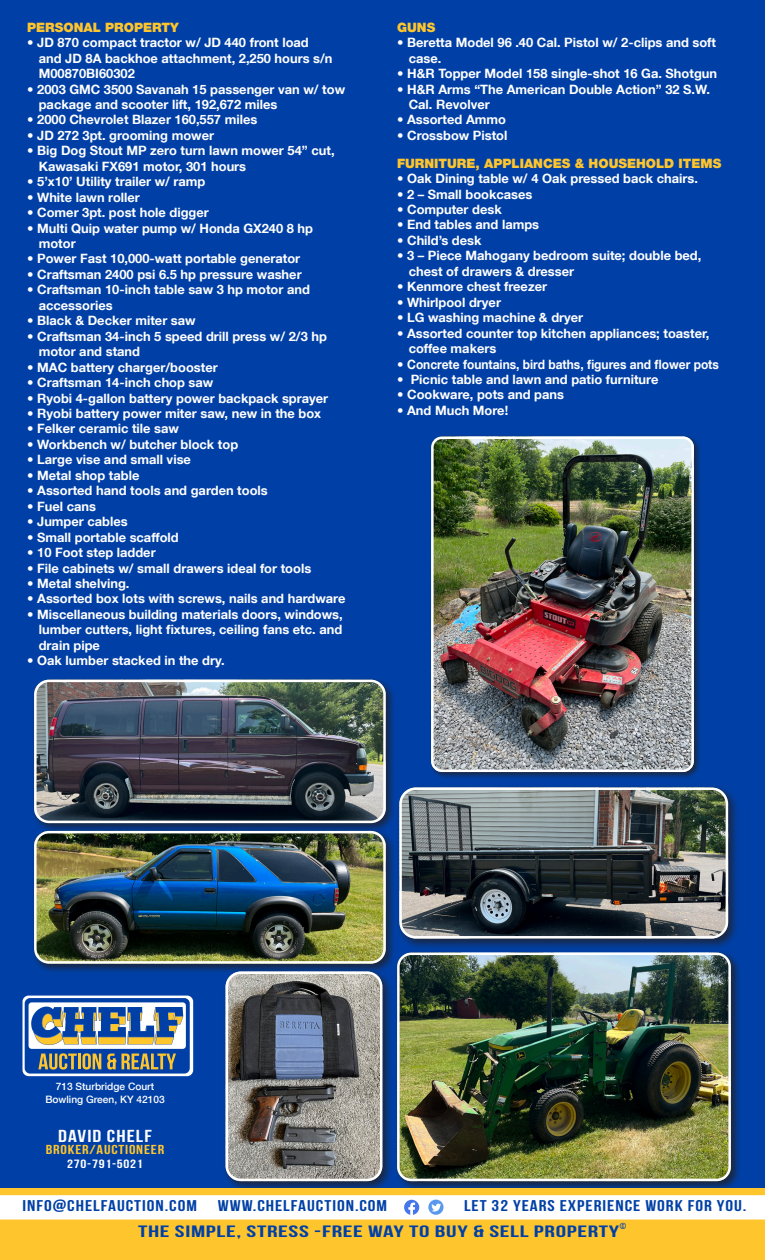
<style>
.page{position:relative;width:765px;height:1260px;background:#fff}
.page>*{position:absolute;margin:0;border:0;box-sizing:border-box;transform-origin:0 0}
.t1{font:17.38px "Bebas Neue";letter-spacing:.05em;color:#fff;scale:1.25 1}
.t2{font:16.5px "Bebas Neue";letter-spacing:.025em;color:#0040a6;scale:1.6 1}
.t3{font:15.62px "Bebas Neue";letter-spacing:.05em;color:#0040a6;scale:1.25 1}
.t4{font:13px "Bebas Neue";letter-spacing:.05em;color:#ffc52d;scale:1.25 1}
.t5{font:700 12.88px "Helvetica Neue LT Com";color:#fff}
.t6{font:900 12.88px "Helvetica Neue LT Com";color:#ffc52d}
.t7{font:12px "Bebas Neue";letter-spacing:.05em;color:#fff;scale:1.25 1}
.t8{font:500 10.12px/12.2px "Helvetica Neue LT Com";color:#fff;text-align:center}
.t9{font:8.75px "Bebas Neue";color:#0040a6}
</style>
<div class="page">
<div style="left:0;top:0;width:765px;height:1212px;background:#0040a6"></div>
<div style="left:31px;top:677px;width:366px;height:157px;background:#231f20;opacity:.75"></div>
<img style="left:35px;top:680px;width:351px;height:143px">
<div style="left:34px;top:680px;width:352px;height:143px;border:2px solid #fff;border-radius:14px"></div>
<div style="left:31px;top:828px;width:366px;height:146px;background:#231f20;opacity:.75"></div>
<img style="left:34px;top:831px;width:352px;height:133px">
<div style="left:34px;top:831px;width:352px;height:133px;border:2px solid #fff;border-radius:14px"></div>
<div style="left:394px;top:950px;width:347px;height:242px;background:#231f20;opacity:.75"></div>
<img style="left:397px;top:953px;width:334px;height:228px">
<div style="left:397px;top:953px;width:334px;height:228px;border:2px solid #fff;border-radius:13px"></div>
<div style="left:396px;top:784px;width:344px;height:167px;background:#231f20;opacity:.75"></div>
<img style="left:399px;top:787px;width:329px;height:152px">
<div style="left:399px;top:787px;width:329px;height:152px;border:2px solid #fff;border-radius:15px"></div>
<div style="left:223px;top:969px;width:171px;height:223px;background:#231f20;opacity:.75"></div>
<img style="left:226px;top:971px;width:155px;height:210px">
<div style="left:226px;top:971px;width:156px;height:210px;border:2px solid #fff;border-radius:14px"></div>
<div style="left:0;top:1188px;width:765px;height:72px;background:#ffc52d"></div>
<div style="left:0;top:1195px;width:765px;height:24px;background:#fff"></div>
<div style="left:23px;top:996px;width:170px;height:80px;background:#fff;border-radius:6px"></div>
<svg style="left:25px;top:998px;width:165px;height:76px"></svg>
<div style="left:429px;top:434px;width:273px;height:346px;background:#231f20;opacity:.75"></div>
<img style="left:431px;top:437px;width:263px;height:335px">
<div style="left:431px;top:437px;width:263px;height:335px;border:2px solid #fff;border-radius:10px"></div>
<p class="t6" style="left:27px;top:19px;width:153px">PERSONAL PROPERTY</p>
<p class="t5" style="left:27px;top:34px;width:283px">• JD 870 compact tractor w/ JD 440 front load</p>
<p class="t5" style="left:39px;top:50px;width:295px">and JD 8A backhoe attachment, 2,250 hours s/n</p>
<p class="t5" style="left:39px;top:65px;width:98px">M00870BI60302</p>
<p class="t5" style="left:27px;top:81px;width:320px">• 2003 GMC 3500 Savanah 15 passenger van w/ tow</p>
<p class="t5" style="left:39px;top:96px;width:240px">package and scooter lift, 192,672 miles</p>
<p class="t5" style="left:27px;top:112px;width:232px">• 2000 Chevrolet Blazer 160,557 miles</p>
<p class="t5" style="left:27px;top:127px;width:188px">• JD 272 3pt. grooming mower</p>
<p class="t5" style="left:27px;top:143px;width:309px">• Big Dog Stout MP zero turn lawn mower 54” cut,</p>
<p class="t5" style="left:39px;top:158px;width:209px">Kawasaki FX691 motor, 301 hours</p>
<p class="t5" style="left:27px;top:174px;width:180px">• 5’x10’ Utility trailer w/ ramp</p>
<p class="t5" style="left:27px;top:189px;width:114px">• White lawn roller</p>
<p class="t5" style="left:27px;top:204px;width:183px">• Comer 3pt. post hole digger</p>
<p class="t5" style="left:27px;top:220px;width:287px">• Multi Quip water pump w/ Honda GX240 8 hp</p>
<p class="t5" style="left:39px;top:235px;width:38px">motor</p>
<p class="t5" style="left:27px;top:251px;width:275px">• Power Fast 10,000-watt portable generator</p>
<p class="t5" style="left:27px;top:266px;width:276px">• Craftsman 2400 psi 6.5 hp pressure washer</p>
<p class="t5" style="left:27px;top:282px;width:284px">• Craftsman 10-inch table saw 3 hp motor and</p>
<p class="t5" style="left:39px;top:297px;width:75px">accessories</p>
<p class="t5" style="left:27px;top:313px;width:170px">• Black &amp; Decker miter saw</p>
<p class="t5" style="left:27px;top:328px;width:301px">• Craftsman 34-inch 5 speed drill press w/ 2/3 hp</p>
<p class="t5" style="left:39px;top:343px;width:103px">motor and stand</p>
<p class="t5" style="left:27px;top:359px;width:192px">• MAC battery charger/booster</p>
<p class="t5" style="left:27px;top:374px;width:188px">• Craftsman 14-inch chop saw</p>
<p class="t5" style="left:27px;top:390px;width:303px">• Ryobi 4-gallon battery power backpack sprayer</p>
<p class="t5" style="left:27px;top:405px;width:296px">• Ryobi battery power miter saw, new in the box</p>
<p class="t5" style="left:27px;top:421px;width:153px">• Felker ceramic tile saw</p>
<p class="t5" style="left:27px;top:436px;width:213px">• Workbench w/ butcher block top</p>
<p class="t5" style="left:27px;top:452px;width:165px">• Large vise and small vise</p>
<p class="t5" style="left:27px;top:467px;width:114px">• Metal shop table</p>
<p class="t5" style="left:27px;top:483px;width:242px">• Assorted hand tools and garden tools</p>
<p class="t5" style="left:27px;top:498px;width:70px">• Fuel cans</p>
<p class="t5" style="left:27px;top:513px;width:102px">• Jumper cables</p>
<p class="t5" style="left:27px;top:529px;width:153px">• Small portable scaffold</p>
<p class="t5" style="left:27px;top:544px;width:130px">• 10 Foot step ladder</p>
<p class="t5" style="left:27px;top:560px;width:286px">• File cabinets w/ small drawers ideal for tools</p>
<p class="t5" style="left:27px;top:575px;width:104px">• Metal shelving.</p>
<p class="t5" style="left:27px;top:591px;width:320px">• Assorted box lots with screws, nails and hardware</p>
<p class="t5" style="left:27px;top:606px;width:317px">• Miscellaneous building materials doors, windows,</p>
<p class="t5" style="left:39px;top:622px;width:305px">lumber cutters, light fixtures, ceiling fans etc. and</p>
<p class="t5" style="left:39px;top:637px;width:63px">drain pipe</p>
<p class="t5" style="left:27px;top:653px;width:199px">• Oak lumber stacked in the dry.</p>
<p class="t6" style="left:397px;top:19px;width:40px">GUNS</p>
<p class="t5" style="left:397px;top:34px;width:321px">• Beretta Model 96 .40 Cal. Pistol w/ 2-clips and soft</p>
<p class="t5" style="left:409px;top:50px;width:34px">case.</p>
<p class="t5" style="left:397px;top:65px;width:322px">• H&amp;R Topper Model 158 single-shot 16 Ga. Shotgun</p>
<p class="t5" style="left:397px;top:81px;width:314px">• H&amp;R Arms “The American Double Action” 32 S.W.</p>
<p class="t5" style="left:409px;top:96px;width:83px">Cal. Revolver</p>
<p class="t5" style="left:397px;top:112px;width:110px">• Assorted Ammo</p>
<p class="t5" style="left:397px;top:127px;width:112px">• Crossbow Pistol</p>
<p class="t6" style="left:397px;top:155px;width:326px">FURNITURE, APPLIANCES &amp; HOUSEHOLD ITEMS</p>
<p class="t5" style="left:397px;top:170px;width:302px">• Oak Dining table w/ 4 Oak pressed back chairs.</p>
<p class="t5" style="left:397px;top:186px;width:137px">• 2 – Small bookcases</p>
<p class="t5" style="left:397px;top:201px;width:106px">• Computer desk</p>
<p class="t5" style="left:397px;top:217px;width:144px">• End tables and lamps</p>
<p class="t5" style="left:397px;top:232px;width:86px">• Child’s desk</p>
<p class="t5" style="left:397px;top:248px;width:306px">• 3 – Piece Mahogany bedroom suite; double bed,</p>
<p class="t5" style="left:409px;top:263px;width:167px">chest of drawers &amp; dresser</p>
<p class="t5" style="left:397px;top:279px;width:152px">• Kenmore chest freezer</p>
<p class="t5" style="left:397px;top:294px;width:105px">• Whirlpool dryer</p>
<p class="t5" style="left:397px;top:309px;width:188px">• LG washing machine &amp; dryer</p>
<p class="t5" style="left:397px;top:325px;width:314px">• Assorted counter top kitchen appliances; toaster,</p>
<p class="t5" style="left:409px;top:340px;width:89px">coffee makers</p>
<p class="t5" style="left:397px;top:356px;width:323px">• Concrete fountains, bird baths, figures and flower pots</p>
<p class="t5" style="left:397px;top:371px;width:263px">• Picnic table and lawn and patio furniture</p>
<p class="t5" style="left:397px;top:387px;width:168px">• Cookware, pots and pans</p>
<p class="t5" style="left:397px;top:402px;width:113px">• And Much More!</p>
<p class="t8" style="left:45px;top:1081px;width:121px">713 Sturbridge Court<br>Bowling Green, KY 42103</p>
<p class="t1" style="left:58px;top:1127px;width:76px">DAVID CHELF</p>
<p class="t4" style="left:46px;top:1142px;width:96px">BROKER/AUCTIONEER</p>
<p class="t7" style="left:67px;top:1157px;width:62px">270-791-5021</p>
<p class="t3" style="left:22px;top:1197px;width:141px">INFO@CHELFAUCTION.COM</p>
<p class="t3" style="left:218px;top:1197px;width:137px">WWW.CHELFAUCTION.COM</p>
<p class="t3" style="left:464px;top:1197px;width:227px">LET 32 YEARS EXPERIENCE WORK FOR YOU.</p>
<p class="t2" style="left:138px;top:1222px;width:302px">THE SIMPLE, STRESS -FREE WAY TO BUY &amp; SELL PROPERTY</p>
<p class="t9" style="left:620px;top:1221px;width:8px">©</p>
</div>
